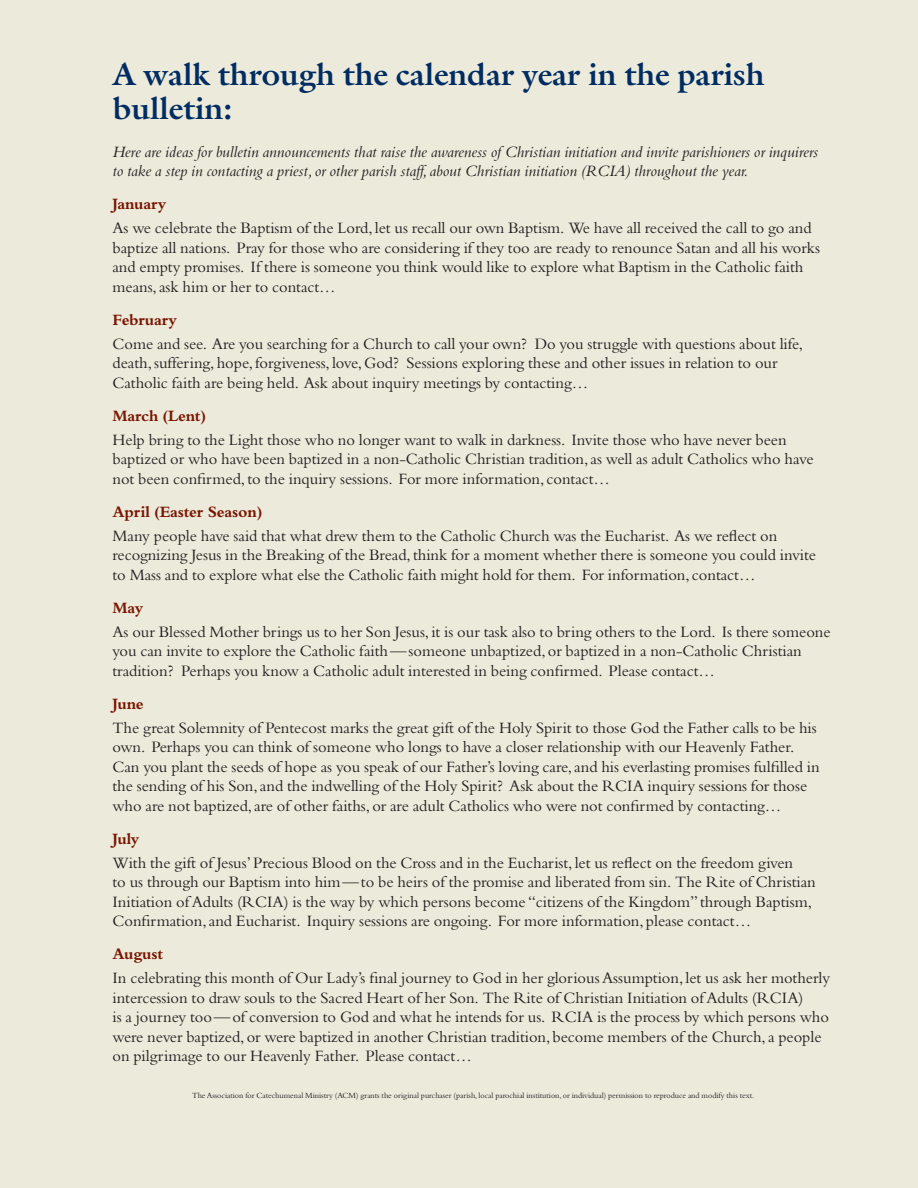
<style>
.page{position:relative;width:918px;height:1188px;background:#eceadb}
.page>*{position:absolute;margin:0;border:0;box-sizing:border-box;transform-origin:0 0}
.t1{font:700 31.5px/34.5px "Galliard";letter-spacing:-.005em;color:#002c62}
.t2{font:16.5px/19.5px "Bembo";letter-spacing:-.005em;color:#231f20}
.t3{font:italic 16.5px/19.5px "Bembo";letter-spacing:-.005em;color:#231f20}
.t4{font:700 16.5px "Bembo";letter-spacing:-.015em;color:#791500}
.t5{font:8.25px "Bembo";letter-spacing:-.005em;color:#231f20}
</style>
<div class="page">
<h1 class="t1" style="left:112px;top:56px;width:654px">A walk through the calendar year in the parish bulletin:</h1>
<p class="t3" style="left:112px;top:141px;width:707px">Here are ideas for bulletin announcements that raise the awareness of Christian initiation and invite parishioners or inquirers to take a step in contacting a priest, or other parish staff, about Christian initiation (RCIA) throughout the year.</p>
<p class="t4" style="left:112px;top:195px;width:55px">January</p>
<p class="t2" style="left:112px;top:218px;width:709px">As we celebrate the Baptism of the Lord, let us recall our own Baptism. We have all received the call to go and baptize all nations. Pray for those who are considering if they too are ready to renounce Satan and all his works and empty promises. If there is someone you think would like to explore what Baptism in the Catholic faith means, ask him or her to contact…</p>
<p class="t4" style="left:112px;top:310px;width:66px">February</p>
<p class="t2" style="left:112px;top:333px;width:692px">Come and see. Are you searching for a Church to call your own? Do you struggle with questions about life, death, suffering, hope, forgiveness, love, God? Sessions exploring these and other issues in relation to our<br>Catholic faith are being held. Ask about inquiry meetings by contacting…</p>
<p class="t4" style="left:112px;top:406px;width:95px">March (Lent)</p>
<p class="t2" style="left:112px;top:429px;width:703px">Help bring to the Light those who no longer want to walk in darkness. Invite those who have never been baptized or who have been baptized in a non-Catholic Christian tradition, as well as adult Catholics who have not been confirmed, to the inquiry sessions. For more information, contact…</p>
<p class="t4" style="left:112px;top:502px;width:152px">April (Easter Season)</p>
<p class="t2" style="left:112px;top:525px;width:705px">Many people have said that what drew them to the Catholic Church was the Eucharist. As we reflect on recognizing Jesus in the Breaking of the Bread, think for a moment whether there is someone you could invite to Mass and to explore what else the Catholic faith might hold for them. For information, contact…</p>
<p class="t4" style="left:112px;top:598px;width:32px">May</p>
<p class="t2" style="left:112px;top:621px;width:720px">As our Blessed Mother brings us to her Son Jesus, it is our task also to bring others to the Lord. Is there someone you can invite to explore the Catholic faith — someone unbaptized, or baptized in a non-Catholic Christian tradition? Perhaps you know a Catholic adult interested in being confirmed. Please contact…</p>
<p class="t4" style="left:112px;top:694px;width:33px">June</p>
<p class="t2" style="left:112px;top:717px;width:709px">The great Solemnity of Pentecost marks the great gift of the Holy Spirit to those God the Father calls to be his own. Perhaps you can think of someone who longs to have a closer relationship with our Heavenly Father.<br>Can you plant the seeds of hope as you speak of our Father’s loving care, and his everlasting promises fulfilled in the sending of his Son, and the indwelling of the Holy Spirit? Ask about the RCIA inquiry sessions for those who are not baptized, are of other faiths, or are adult Catholics who were not confirmed by contacting…</p>
<p class="t4" style="left:112px;top:829px;width:29px">July</p>
<p class="t2" style="left:112px;top:852px;width:705px">With the gift of Jesus’ Precious Blood on the Cross and in the Eucharist, let us reflect on the freedom given<br>to us through our Baptism into him — to be heirs of the promise and liberated from sin. The Rite of Christian Initiation of Adults (RCIA) is the way by which persons become “citizens of the Kingdom” through Baptism, Confirmation, and Eucharist. Inquiry sessions are ongoing. For more information, please contact…</p>
<p class="t4" style="left:113px;top:945px;width:52px">August</p>
<p class="t2" style="left:112px;top:968px;width:719px">In celebrating this month of Our Lady’s final journey to God in her glorious Assumption, let us ask her motherly intercession to draw souls to the Sacred Heart of her Son. The Rite of Christian Initiation of Adults (RCIA)<br>is a journey too — of conversion to God and what he intends for us. RCIA is the process by which persons who were never baptized, or were baptized in another Christian tradition, become members of the Church, a people on pilgrimage to our Heavenly Father. Please contact…</p>
<p class="t5" style="left:192px;top:1091px;width:564px">The Association for Catechumenal Ministry (ACM) grants the original purchaser (parish, local parochial institution, or individual) permission to reproduce and modify this text.</p>
</div>
